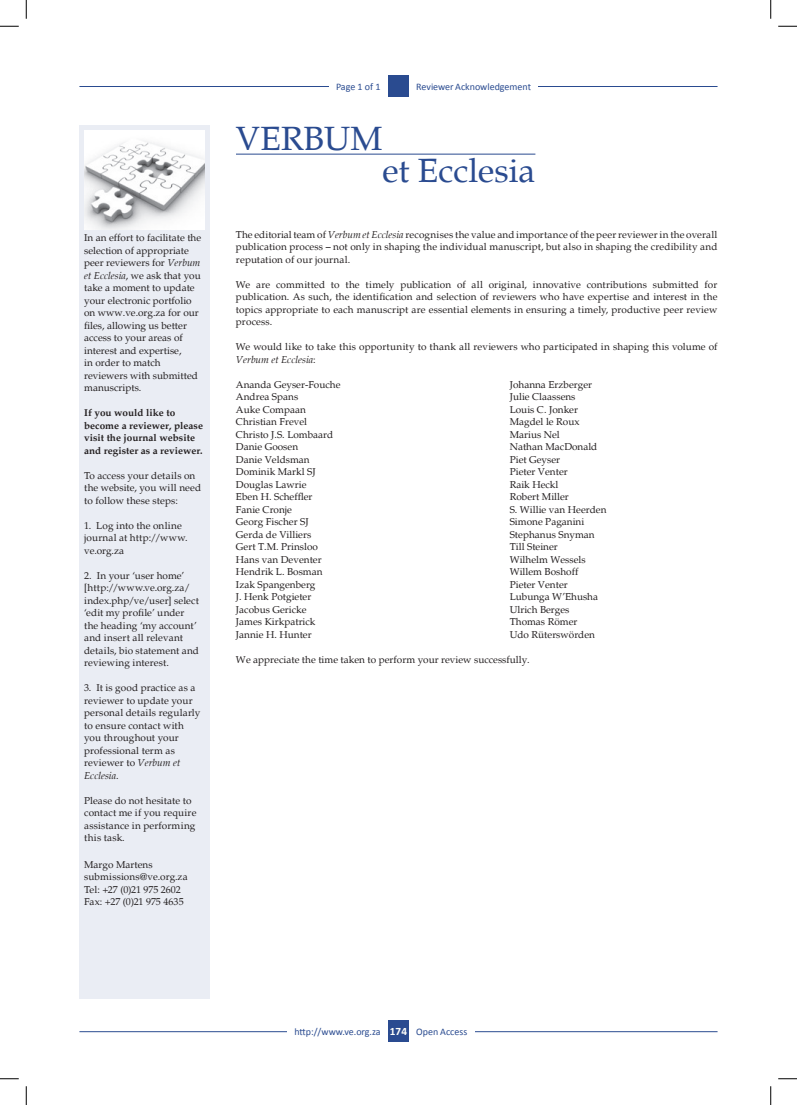
<style>
.page{position:relative;width:797px;height:1105px;background:#fff}
.page>*{position:absolute;margin:0;border:0;box-sizing:border-box;transform-origin:0 0}
.t1{font:33.75px "Palatino";color:#2a4b90}
.t2{font:700 11.25px "Calibri";color:#fffffa}
.References{font:10px/12.5px "Palatino";color:#231f20}
.Text_body_indent{font:10px/12.5px "Palatino";color:#231f20}
.References-2{font:700 10px/12.5px "Palatino";color:#231f20}
.t3{font:10px "Calibri";color:#2a4b90}
.s1{font-style:italic}
</style>
<div class="page">
<hr style="left:79px;top:86px;width:638px;height:1px;background:#2a4b90">
<hr style="left:79px;top:1031px;width:638px;height:1px;background:#2a4b90">
<div style="left:388px;top:1020px;width:21px;height:22px;background:#2a4b90"></div>
<div style="left:388px;top:76px;width:21px;height:21px;background:#2a4b90"></div>
<div style="left:409px;top:76px;width:129px;height:21px;background:#fff"></div>
<div style="left:409px;top:1021px;width:65px;height:21px;background:#fff"></div>
<div style="left:287px;top:1020px;width:101px;height:22px;background:#fff"></div>
<div style="left:79px;top:126px;width:130px;height:873px;background:#eaedf4"></div>
<div style="left:329px;top:76px;width:59px;height:21px;background:#fff"></div>
<img style="left:84px;top:130px;width:120px;height:99px">
<hr style="left:236px;top:154px;width:299px;height:1px;background:#2a4b90">
<svg style="left:0;top:25px;width:19px;height:2px"></svg>
<svg style="left:778px;top:25px;width:19px;height:2px"></svg>
<svg style="left:0;top:1078px;width:19px;height:1px"></svg>
<svg style="left:778px;top:1078px;width:19px;height:1px"></svg>
<svg style="left:25px;top:0;width:2px;height:19px"></svg>
<svg style="left:25px;top:1086px;width:2px;height:19px"></svg>
<svg style="left:770px;top:0;width:1px;height:19px"></svg>
<svg style="left:770px;top:1086px;width:1px;height:19px"></svg>
<p class="Text_body_indent" style="left:84px;top:232px;width:119px">In an effort to facilitate the selection of appropriate peer reviewers for <span class="s1">Verbum et Ecclesia</span>, we ask that you take a moment to update your electronic portfolio on www.ve.org.za for our files, allowing us better access to your areas of interest and expertise,<br>in order to match reviewers with submitted manuscripts.</p>
<p class="References-2" style="left:84px;top:407px;width:120px">If you would like to become a reviewer, please visit the journal website and register as a reviewer.</p>
<p class="References" style="left:84px;top:469px;width:119px">To access your details on the website, you will need to follow these steps:</p>
<p class="References" style="left:84px;top:519px;width:105px">1. Log into the online journal at http://www. ve.org.za</p>
<p class="References" style="left:84px;top:569px;width:116px">2. In your ‘user home’ [http://www.ve.org.za/ index.php/ve/user] select ‘edit my profile’ under the heading ‘my account’ and insert all relevant details, bio statement and reviewing interest.</p>
<p class="References" style="left:84px;top:682px;width:118px">3. It is good practice as a reviewer to update your personal details regularly to ensure contact with you throughout your professional term as reviewer to <span class="s1">Verbum et<br>Ecclesia</span>.</p>
<p class="References" style="left:84px;top:794px;width:114px">Please do not hesitate to contact me if you require assistance in performing this task.</p>
<p class="Text_body_indent" style="left:84px;top:858px;width:70px">Margo Martens</p>
<p class="References" style="left:84px;top:871px;width:105px">submissions@ve.org.za</p>
<p class="References" style="left:84px;top:883px;width:98px">Tel: +27 (0)21 975 2602</p>
<p class="References" style="left:84px;top:896px;width:101px">Fax: +27 (0)21 975 4635</p>
<p class="t3" style="left:336px;top:80px;width:46px">Page 1 of 1</p>
<p class="t1" style="left:236px;top:119px;width:148px">VERBUM</p>
<p class="t3" style="left:416px;top:80px;width:116px">Reviewer Acknowledgement</p>
<p class="t1" style="left:382px;top:151px;width:154px">et Ecclesia</p>
<p class="References" style="left:236px;top:228px;width:483px;text-align:justify">The editorial team of <span class="s1">Verbum et Ecclesia</span> recognises the value and importance of the peer reviewer in the overall publication process – not only in shaping the individual manuscript, but also in shaping the credibility and reputation of our journal.</p>
<p class="References" style="left:236px;top:278px;width:483px;text-align:justify">We are committed to the timely publication of all original, innovative contributions submitted for publication. As such, the identification and selection of reviewers who have expertise and interest in the topics appropriate to each manuscript are essential elements in ensuring a timely, productive peer review process.</p>
<p class="References" style="left:236px;top:341px;width:483px">We would like to take this opportunity to thank all reviewers who participated in shaping this volume of<br><span class="s1">Verbum et Ecclesia</span>:</p>
<p class="References" style="left:236px;top:378px;width:106px">Ananda Geyser-Fouche</p>
<p class="References" style="left:236px;top:391px;width:64px">Andrea Spans</p>
<p class="References" style="left:236px;top:403px;width:71px">Auke Compaan</p>
<p class="References" style="left:236px;top:416px;width:73px">Christian Frevel</p>
<p class="References" style="left:236px;top:428px;width:99px">Christo J.S. Lombaard</p>
<p class="References" style="left:236px;top:441px;width:64px">Danie Goosen</p>
<p class="References" style="left:236px;top:453px;width:75px">Danie Veldsman</p>
<p class="References" style="left:236px;top:466px;width:81px">Dominik Markl SJ</p>
<p class="References" style="left:236px;top:478px;width:72px">Douglas Lawrie</p>
<p class="References" style="left:236px;top:491px;width:78px">Eben H. Scheffler</p>
<p class="References" style="left:236px;top:503px;width:58px">Fanie Cronje</p>
<p class="References" style="left:236px;top:516px;width:74px">Georg Fischer SJ</p>
<p class="References" style="left:236px;top:528px;width:77px">Gerda de Villiers</p>
<p class="References" style="left:236px;top:541px;width:84px">Gert T.M. Prinsloo</p>
<p class="References" style="left:236px;top:553px;width:87px">Hans van Deventer</p>
<p class="References" style="left:236px;top:566px;width:88px">Hendrik L. Bosman</p>
<p class="References" style="left:236px;top:578px;width:81px">Izak Spangenberg</p>
<p class="References" style="left:236px;top:591px;width:77px">J. Henk Potgieter</p>
<p class="References" style="left:236px;top:603px;width:72px">Jacobus Gericke</p>
<p class="References" style="left:236px;top:616px;width:81px">James Kirkpatrick</p>
<p class="References" style="left:236px;top:628px;width:77px">Jannie H. Hunter</p>
<p class="References" style="left:509px;top:378px;width:84px">Johanna Erzberger</p>
<p class="References" style="left:509px;top:391px;width:67px">Julie Claassens</p>
<p class="References" style="left:509px;top:403px;width:70px">Louis C. Jonker</p>
<p class="References" style="left:509px;top:416px;width:71px">Magdel le Roux</p>
<p class="References" style="left:509px;top:428px;width:52px">Marius Nel</p>
<p class="References" style="left:509px;top:441px;width:89px">Nathan MacDonald</p>
<p class="References" style="left:509px;top:453px;width:52px">Piet Geyser</p>
<p class="References" style="left:509px;top:466px;width:60px">Pieter Venter</p>
<p class="References" style="left:509px;top:478px;width:50px">Raik Heckl</p>
<p class="References" style="left:509px;top:491px;width:61px">Robert Miller</p>
<p class="References" style="left:509px;top:503px;width:98px">S. Willie van Heerden</p>
<p class="References" style="left:509px;top:516px;width:76px">Simone Paganini</p>
<p class="References" style="left:509px;top:528px;width:86px">Stephanus Snyman</p>
<p class="References" style="left:509px;top:541px;width:50px">Till Steiner</p>
<p class="References" style="left:509px;top:553px;width:77px">Wilhelm Wessels</p>
<p class="References" style="left:509px;top:566px;width:70px">Willem Boshoff</p>
<p class="References" style="left:509px;top:578px;width:60px">Pieter Venter</p>
<p class="References" style="left:509px;top:591px;width:90px">Lubunga W’Ehusha</p>
<p class="References" style="left:509px;top:603px;width:61px">Ulrich Berges</p>
<p class="References" style="left:509px;top:616px;width:69px">Thomas Römer</p>
<p class="References" style="left:509px;top:628px;width:87px">Udo Rüterswörden</p>
<p class="References" style="left:236px;top:654px;width:295px">We appreciate the time taken to perform your review successfully.</p>
<p class="t3" style="left:294px;top:1025px;width:88px">http://www.ve.org.za</p>
<p class="t2" style="left:390px;top:1024px;width:19px">174</p>
<p class="t3" style="left:416px;top:1025px;width:53px">Open Access</p>
</div>
